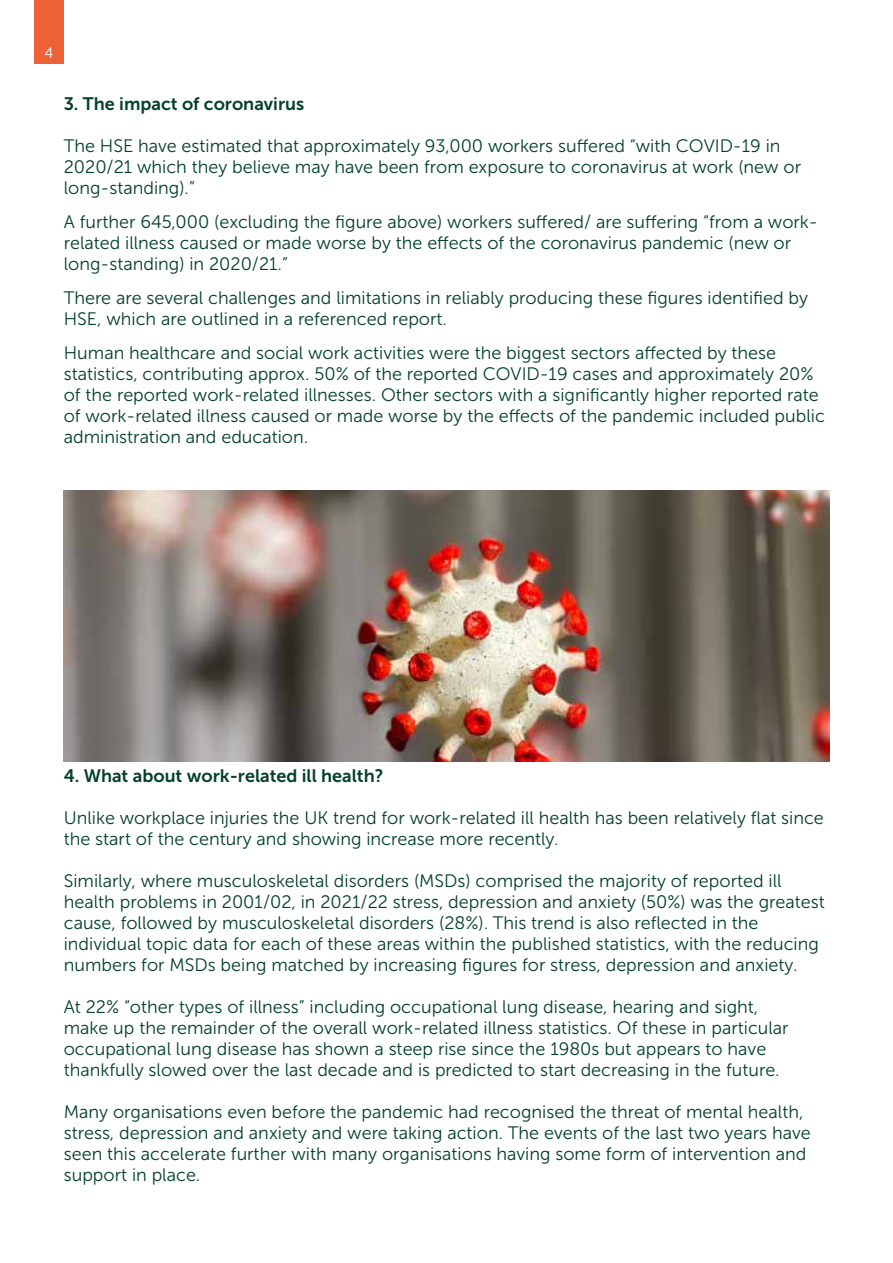
<style>
.page{position:relative;width:893px;height:1263px;background:#fff}
.page>*{position:absolute;margin:0;border:0;box-sizing:border-box;transform-origin:0 0}
.t1{font:18px/21px "Museo Sans 300";color:#04402b}
.t2{font:18px "Museo Sans 700";color:#04402b}
.t3{font:15px "Museo Sans 300";color:#fff}
</style>
<div class="page">
<div style="left:34px;top:0;width:30px;height:64px;background:#ec6138"></div>
<img style="left:64px;top:490px;width:765px;height:271px">
<p class="t3" style="left:44px;top:45px;width:10px">4</p>
<p class="t2" style="left:64px;top:94px;width:242px">3. The impact of coronavirus</p>
<p class="t1" style="left:64px;top:136px;width:739px">The HSE have estimated that approximately 93,000 workers suffered “with COVID-19 in<br>2020/21 which they believe may have been from exposure to coronavirus at work (new or long-standing).”</p>
<p class="t1" style="left:64px;top:211px;width:755px">A further 645,000 (excluding the figure above) workers suffered/ are suffering “from a work&shy;related illness caused or made worse by the effects of the coronavirus pandemic (new or long-standing) in 2020/21.”</p>
<p class="t1" style="left:64px;top:287px;width:746px">There are several challenges and limitations in reliably producing these figures identified by<br>HSE, which are outlined in a referenced report.</p>
<p class="t1" style="left:64px;top:342px;width:763px">Human healthcare and social work activities were the biggest sectors affected by these statistics, contributing approx. 50% of the reported COVID-19 cases and approximately 20% of the reported work-related illnesses. Other sectors with a significantly higher reported rate of work-related illness caused or made worse by the effects of the pandemic included public administration and education.</p>
<p class="t2" style="left:64px;top:766px;width:321px">4. What about work-related ill health?</p>
<p class="t1" style="left:64px;top:807px;width:762px">Unlike workplace injuries the UK trend for work-related ill health has been relatively flat since the start of the century and showing increase more recently.</p>
<p class="t1" style="left:64px;top:870px;width:762px">Similarly, where musculoskeletal disorders (MSDs) comprised the majority of reported ill health problems in 2001/02, in 2021/22 stress, depression and anxiety (50%) was the greatest cause, followed by musculoskeletal disorders (28%). This trend is also reflected in the individual topic data for each of these areas within the published statistics, with the reducing numbers for MSDs being matched by increasing figures for stress, depression and anxiety.</p>
<p class="t1" style="left:64px;top:996px;width:726px">At 22% “other types of illness” including occupational lung disease, hearing and sight, make up the remainder of the overall work-related illness statistics. Of these in particular occupational lung disease has shown a steep rise since the 1980s but appears to have thankfully slowed over the last decade and is predicted to start decreasing in the future.</p>
<p class="t1" style="left:64px;top:1102px;width:748px">Many organisations even before the pandemic had recognised the threat of mental health, stress, depression and anxiety and were taking action. The events of the last two years have seen this accelerate further with many organisations having some form of intervention and support in place.</p>
</div>
